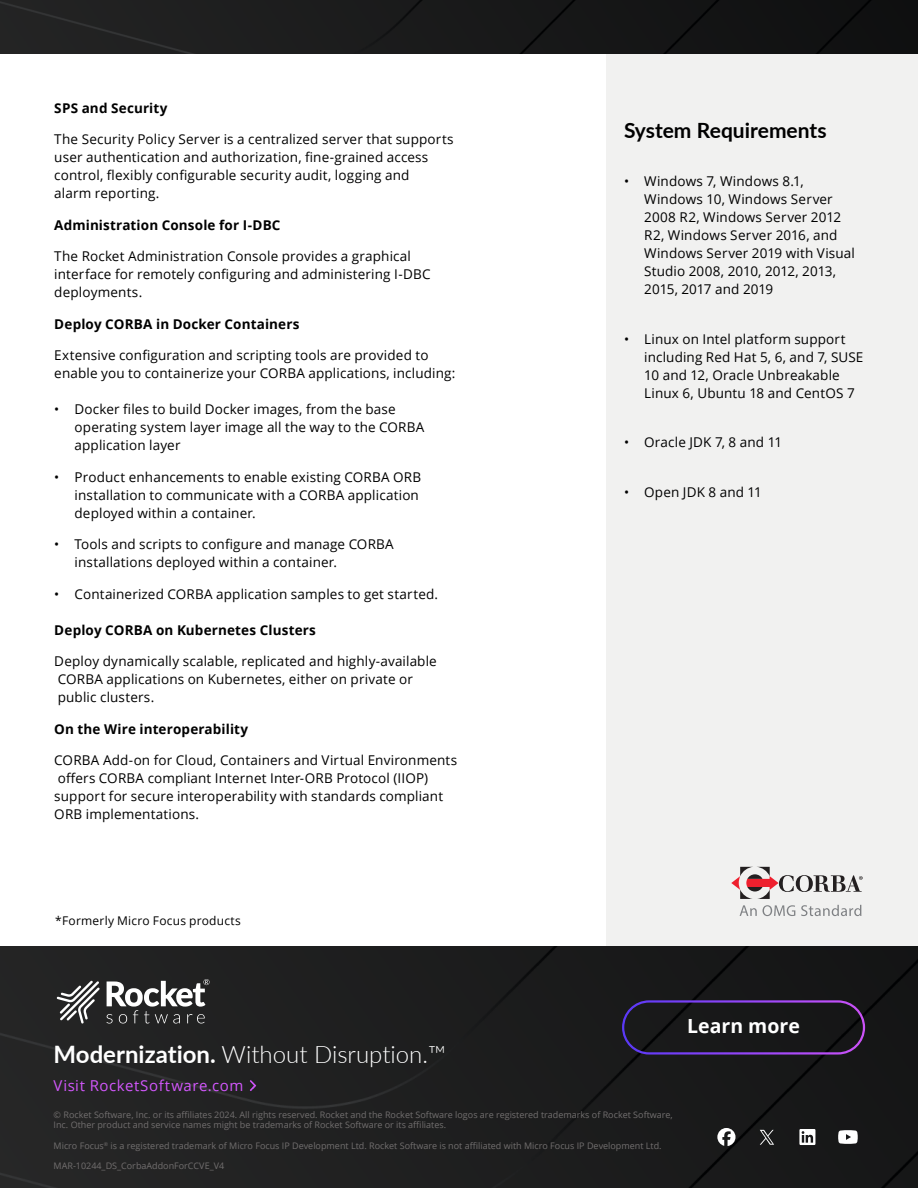
<style>
.page{position:relative;width:918px;height:1188px;background:#fff}
.page>*{position:absolute;margin:0;border:0;box-sizing:border-box;transform-origin:0 0}
.t1{font:300 24px "Lato";color:#fff}
.H8{font:700 21px "Lato";color:#000}
.t2{font:700 19.5px "Open Sans";color:#fff}
.t3{font:15px "Open Sans";letter-spacing:.035em;color:#d257fc}
.UL_-_Bulleted_List{font:13.5px/18px "Open Sans";letter-spacing:.01em;color:#000}
.t4{font:700 13.5px "Open Sans";letter-spacing:.01em;color:#000}
.t5{font:12px "Open Sans";letter-spacing:.015em;color:#000}
.t6{font:9px/10.5px "Open Sans";color:#726f6f}
.s1{font-weight:700}
</style>
<div class="page">
<div style="left:606px;top:54px;width:312px;height:893px;background:#f1f1f0"></div>
<img style="left:0;top:0;width:918px;height:54px">
<div style="left:0;top:947px;width:918px;height:241px;background:#1d1d1e"></div>
<svg style="left:799px;top:1129px;width:16px;height:16px"></svg>
<svg style="left:760px;top:1130px;width:14px;height:15px"></svg>
<svg style="left:838px;top:1130px;width:20px;height:14px"></svg>
<svg style="left:717px;top:1128px;width:19px;height:18px"></svg>
<img style="left:245px;top:1079px;width:14px;height:14px">
<svg style="left:106px;top:979px;width:104px;height:45px"></svg>
<svg style="left:57px;top:981px;width:43px;height:43px"></svg>
<div style="left:622px;top:1000px;width:243px;height:55px;border:2px solid #fff;border-radius:26px"></div>
<svg style="left:740px;top:905px;width:17px;height:11px"></svg>
<svg style="left:763px;top:905px;width:32px;height:11px"></svg>
<svg style="left:801px;top:905px;width:60px;height:11px"></svg>
<svg style="left:731px;top:867px;width:132px;height:32px"></svg>
<p class="t4" style="left:54px;top:98px;width:115px">SPS and Security</p>
<p class="UL_-_Bulleted_List" style="left:54px;top:130px;width:401px">The Security Policy Server is a centralized server that supports user authentication and authorization, fine-grained access control, flexibly configurable security audit, logging and<br>alarm reporting.</p>
<p class="t4" style="left:54px;top:215px;width:228px">Administration Console for I-DBC</p>
<p class="UL_-_Bulleted_List" style="left:54px;top:247px;width:378px">The Rocket Administration Console provides a graphical interface for remotely configuring and administering I-DBC deployments.</p>
<p class="t4" style="left:54px;top:314px;width:247px">Deploy CORBA in Docker Containers</p>
<p class="UL_-_Bulleted_List" style="left:54px;top:346px;width:403px">Extensive configuration and scripting tools are provided to enable you to containerize your CORBA applications, including:</p>
<p class="UL_-_Bulleted_List" style="left:75px;top:400px;width:351px;text-indent:-20px">• Docker files to build Docker images, from the base operating system layer image all the way to the CORBA application layer</p>
<p class="UL_-_Bulleted_List" style="left:75px;top:468px;width:348px;text-indent:-20px">• Product enhancements to enable existing CORBA ORB installation to communicate with a CORBA application deployed within a container.</p>
<p class="UL_-_Bulleted_List" style="left:75px;top:535px;width:321px;text-indent:-20px">• Tools and scripts to configure and manage CORBA installations deployed within a container.</p>
<p class="UL_-_Bulleted_List" style="left:54px;top:585px;width:385px">• Containerized CORBA application samples to get started.</p>
<p class="t4" style="left:54px;top:620px;width:263px">Deploy CORBA on Kubernetes Clusters</p>
<p class="UL_-_Bulleted_List" style="left:54px;top:652px;width:384px">Deploy dynamically scalable, replicated and highly-available<br>CORBA applications on Kubernetes, either on private or public clusters.</p>
<p class="t4" style="left:54px;top:719px;width:195px">On the Wire interoperability</p>
<p class="UL_-_Bulleted_List" style="left:54px;top:751px;width:404px">CORBA Add-on for Cloud, Containers and Virtual Environments offers CORBA compliant Internet Inter-ORB Protocol (IIOP) support for secure interoperability with standards compliant ORB implementations.</p>
<p class="t5" style="left:55px;top:913px;width:187px">*Formerly Micro Focus products</p>
<h1 class="t1" style="left:54px;top:1038px;width:394px"><span class="s1">Modernization.</span> Without Disruption.™</h1>
<p class="t3" style="left:54px;top:1075px;width:191px">Visit RocketSoftware.com</p>
<p class="H8" style="left:624px;top:114px;width:204px">System Requirements</p>
<p class="UL_-_Bulleted_List" style="left:644px;top:172px;width:212px;text-indent:-20px">• Windows 7, Windows 8.1,<br>Windows 10, Windows Server<br>2008 R2, Windows Server 2012<br>R2, Windows Server 2016, and<br>Windows Server 2019 with Visual<br>Studio 2008, 2010, 2012, 2013,<br>2015, 2017 and 2019</p>
<p class="UL_-_Bulleted_List" style="left:644px;top:330px;width:221px;text-indent:-20px">• Linux on Intel platform support including Red Hat 5, 6, and 7, SUSE<br>10 and 12, Oracle Unbreakable<br>Linux 6, Ubuntu 18 and CentOS 7</p>
<p class="UL_-_Bulleted_List" style="left:624px;top:433px;width:160px">• Oracle JDK 7, 8 and 11</p>
<p class="UL_-_Bulleted_List" style="left:624px;top:483px;width:140px">• Open JDK 8 and 11</p>
<p class="t2" style="left:687px;top:1013px;width:114px">Learn more</p>
<p class="t6" style="left:54px;top:1109px;width:621px">© Rocket Software, Inc. or its affiliates 2024. All rights reserved. Rocket and the Rocket Software logos are registered trademarks of Rocket Software,<br>Inc. Other product and service names might be trademarks of Rocket Software or its affiliates.</p>
<p class="t6" style="left:54px;top:1140px;width:610px">Micro Focus<sup>®</sup> is a registered trademark of Micro Focus IP Development Ltd. Rocket Software is not affiliated with Micro Focus IP Development Ltd.</p>
<p class="t6" style="left:54px;top:1160px;width:172px">MAR-10244_DS_CorbaAddonForCCVE_V4</p>
</div>
